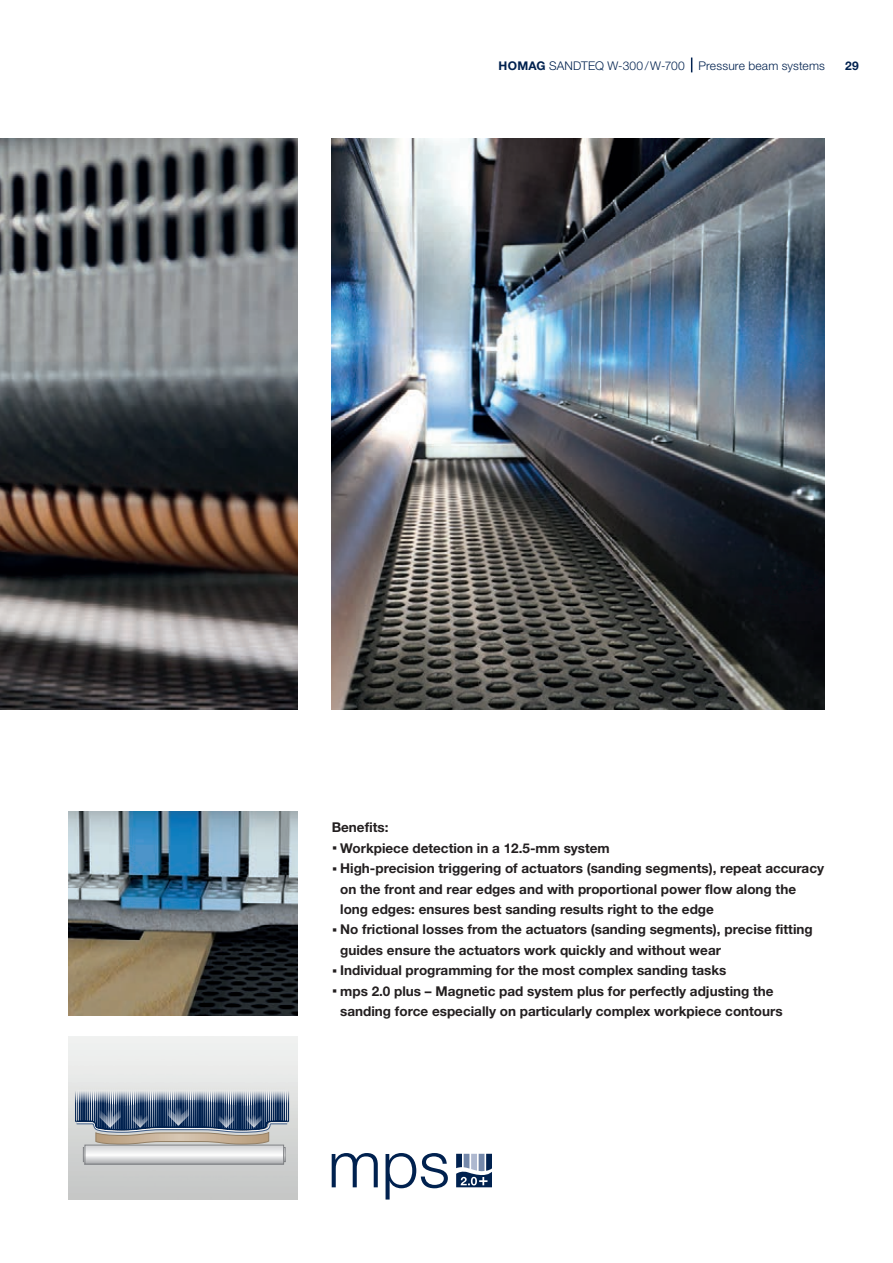
<style>
.page{position:relative;width:893px;height:1263px;background:#fff}
.page>*{position:absolute;margin:0;border:0;box-sizing:border-box;transform-origin:0 0}
.t1{font:700 13.5px "Helvetica Neue LTW1 G";color:#231f20}
.t2{font:300 12px "Helvetica Neue LTW1 G";letter-spacing:.015em;color:#00214f}
.t3{font:700 12px "Helvetica Neue LTW1 G";color:#00214f}
.s1{font-weight:700}
.s2{font-size:21px}
</style>
<div class="page">
<img style="left:68px;top:812px;width:230px;height:204px">
<img style="left:0;top:139px;width:298px;height:571px">
<img style="left:332px;top:139px;width:493px;height:571px">
<svg style="left:87px;top:1147px;width:195px;height:15px"></svg>
<div style="left:85px;top:1145px;width:199px;height:19px;border:1px solid #808285"></div>
<svg style="left:75px;top:1088px;width:214px;height:56px;background:#7d899a"></svg>
<svg style="left:691px;top:58px;width:1px;height:14px"></svg>
<svg style="left:332px;top:1153px;width:116px;height:46px"></svg>
<svg style="left:456px;top:1154px;width:36px;height:33px"></svg>
<p class="t2" style="left:499px;top:58px;width:328px"><span class="s1">HOMAG</span> SANDTEQ W-300/W-700 Pressure beam systems</p>
<p class="t3" style="left:845px;top:58px;width:15px">29</p>
<p class="t1" style="left:332px;top:819px;width:58px">Benefits:</p>
<p class="t1" style="left:332px;top:839px;width:280px"><span class="s2">·</span> Workpiece detection in a 12.5-mm system</p>
<p class="t1" style="left:332px;top:860px;width:494px"><span class="s2">·</span> High-precision triggering of actuators (sanding segments), repeat accuracy</p>
<p class="t1" style="left:340px;top:880px;width:457px">on the front and rear edges and with proportional power flow along the</p>
<p class="t1" style="left:340px;top:901px;width:375px">long edges: ensures best sanding results right to the edge</p>
<p class="t1" style="left:332px;top:921px;width:483px"><span class="s2">·</span> No frictional losses from the actuators (sanding segments), precise fitting</p>
<p class="t1" style="left:340px;top:941px;width:382px">guides ensure the actuators work quickly and without wear</p>
<p class="t1" style="left:332px;top:962px;width:396px"><span class="s2">·</span> Individual programming for the most complex sanding tasks</p>
<p class="t1" style="left:332px;top:982px;width:443px"><span class="s2">·</span> mps 2.0 plus – Magnetic pad system plus for perfectly adjusting the</p>
<p class="t1" style="left:340px;top:1003px;width:444px">sanding force especially on particularly complex workpiece contours</p>
</div>
